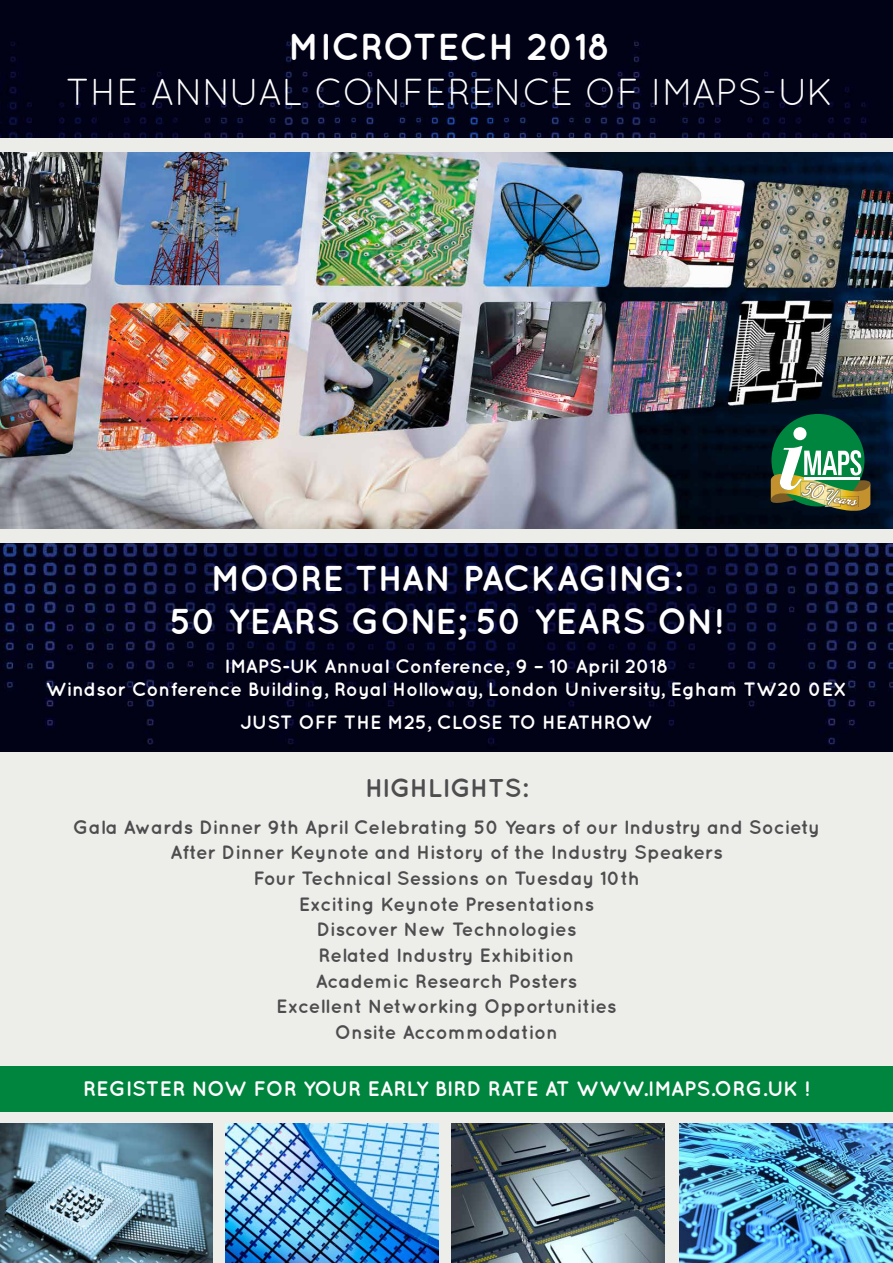
<style>
.page{position:relative;width:893px;height:1263px;background:#fff}
.page>*{position:absolute;margin:0;border:0;box-sizing:border-box;transform-origin:0 0}
.t1{font:37.5px "Quicksand";color:#fff}
.t2{font:700 37.5px "Quicksand";color:#fff}
.t3{font:700 35.85px/43px "Quicksand";color:#fff;text-align:center}
.t4{font:700 25.65px "Quicksand";color:#4d4d4f}
.t5{font:700 21px "Quicksand";color:#fff}
.t6{font:700 19.35px/23.1px "Quicksand";color:#fff;text-align:center}
.t7{font:700 19.2px/25.7px "Quicksand";color:#4d4d4f;text-align:center}
</style>
<div class="page">
<div style="left:0;top:477px;width:893px;height:786px;background:#ecece8"></div>
<div style="left:0;top:0;width:893px;height:138px;background:#010216"></div>
<img style="left:0;top:151px;width:893px;height:378px">
<div style="left:0;top:138px;width:893px;height:13px;background:#ecece8"></div>
<img style="left:0;top:1123px;width:213px;height:140px">
<img style="left:226px;top:1123px;width:213px;height:140px">
<img style="left:452px;top:1123px;width:213px;height:140px">
<img style="left:679px;top:1123px;width:213px;height:140px">
<div style="left:0;top:1067px;width:893px;height:45px;background:#00853f"></div>
<img style="left:0;top:543px;width:893px;height:209px">
<div style="left:771px;top:414px;width:93px;height:92px;background:#00853f;border-radius:50%"></div>
<div style="left:793px;top:427px;width:13px;height:13px;background:#fff;border-radius:50%"></div>
<img style="left:771px;top:446px;width:100px;height:65px">
<h1 class="t2" style="left:288px;top:24px;width:324px">MICROTECH 2018</h1>
<h1 class="t1" style="left:66px;top:70px;width:769px">THE ANNUAL CONFERENCE OF IMAPS-UK</h1>
<h2 class="t3" style="left:170px;top:556px;width:555px">MOORE THAN PACKAGING:<br>50 YEARS GONE; 50 YEARS ON!</h2>
<p class="t6" style="left:46px;top:654px;width:803px">IMAPS-UK Annual Conference, 9 – 10 April 2018<br>Windsor Conference Building, Royal Holloway, London University, Egham TW20 0EX</p>
<p class="t6" style="left:240px;top:710px;width:414px">JUST OFF THE M25, CLOSE TO HEATHROW</p>
<h3 class="t4" style="left:365px;top:773px;width:164px">HIGHLIGHTS:</h3>
<p class="t7" style="left:73px;top:813px;width:749px">Gala Awards Dinner 9th April Celebrating 50 Years of our Industry and Society After Dinner Keynote and History of the Industry Speakers<br>Four Technical Sessions on Tuesday 10th<br>Exciting Keynote Presentations<br>Discover New Technologies<br>Related Industry Exhibition<br>Academic Research Posters<br>Excellent Networking Opportunities<br>Onsite Accommodation</p>
<p class="t5" style="left:83px;top:1076px;width:728px">REGISTER NOW FOR YOUR EARLY BIRD RATE AT WWW.IMAPS.ORG.UK !</p>
</div>
